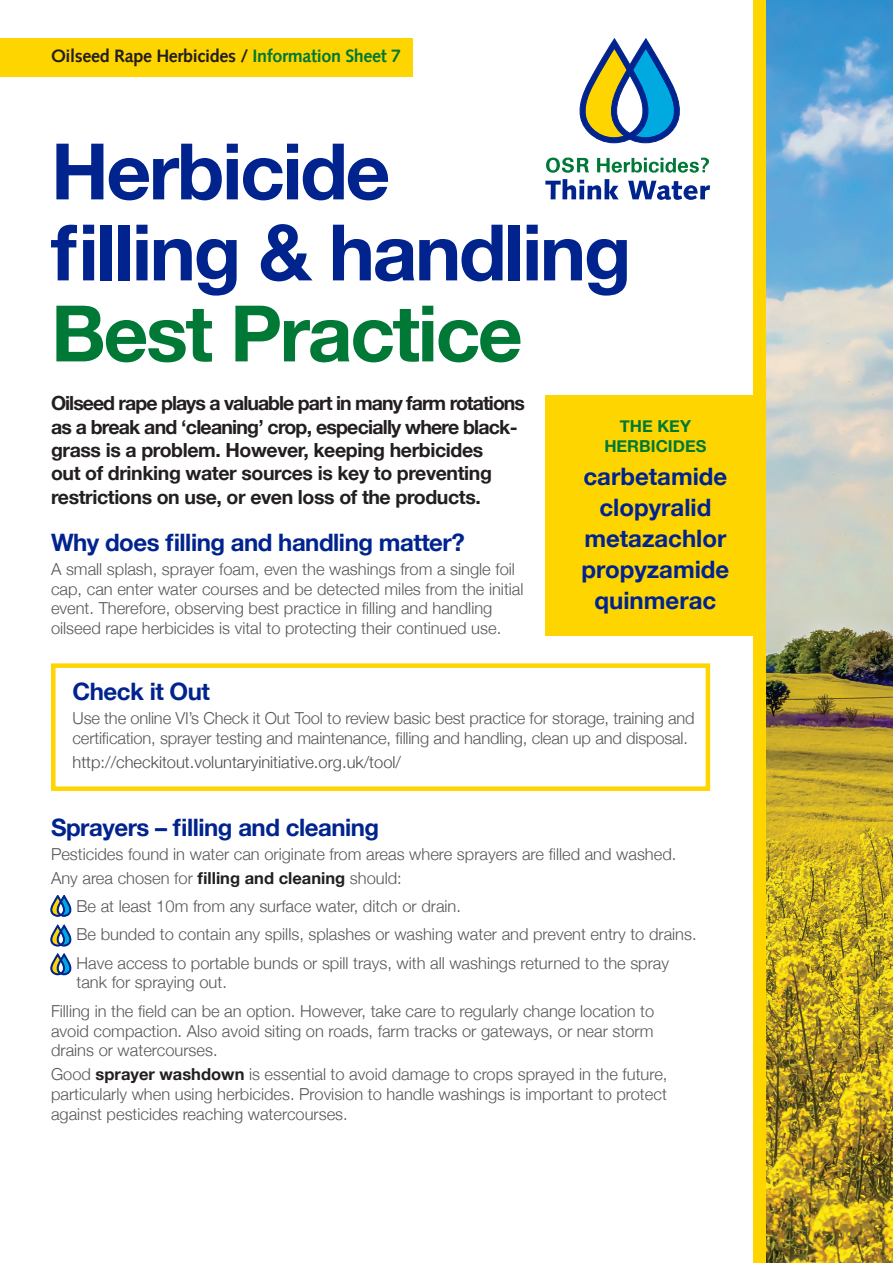
<style>
.page{position:relative;width:893px;height:1263px;background:#fff}
.page>*{position:absolute;margin:0;border:0;box-sizing:border-box;transform-origin:0 0}
.t1{font:700 78px/81px "Helvetica Neue";letter-spacing:-.03em;color:#00238e}
.t2{font:700 78px "Helvetica Neue";letter-spacing:-.03em;color:#007836}
.t3{font:700 24px "Helvetica Neue";letter-spacing:-.02em;color:#00238e}
.t4{font:700 24px "Helvetica Neue";color:#00238e}
.t5{font:700 19.5px/23.4px "Helvetica Neue";letter-spacing:-.02em;color:#231f20}
.t6{font:700 18px "Syntax";letter-spacing:-.02em;color:#231f20}
.t7{font:300 16.5px/19.8px "Helvetica Neue";color:#57585a}
.t8{font:300 16.5px "Helvetica Neue";color:#4b4c4d}
.t9{font:700 16.5px/19.8px "Helvetica Neue";color:#007836;text-align:center}
.s1{color:#007836}
.s2{font-weight:700;color:#231f20}
</style>
<div class="page">
<img style="left:765px;top:0;width:128px;height:1263px">
<div style="left:0;top:38px;width:412px;height:39px;background:#ffd500"></div>
<div style="left:51px;top:663px;width:659px;height:128px;border:4px solid #ffd500"></div>
<svg style="left:579px;top:38px;width:101px;height:105px"></svg>
<svg style="left:546px;top:157px;width:43px;height:16px"></svg>
<svg style="left:597px;top:158px;width:112px;height:15px"></svg>
<svg style="left:545px;top:179px;width:74px;height:20px"></svg>
<svg style="left:628px;top:181px;width:82px;height:19px"></svg>
<div style="left:753px;top:0;width:12px;height:1263px;background:#ffd500"></div>
<div style="left:545px;top:395px;width:220px;height:241px;background:#ffd500"></div>
<svg style="left:50px;top:895px;width:22px;height:21px"></svg>
<svg style="left:50px;top:925px;width:22px;height:21px"></svg>
<svg style="left:50px;top:954px;width:22px;height:21px"></svg>
<p class="t6" style="left:51px;top:46px;width:352px">Oilseed Rape Herbicides / <span class="s1">Information Sheet 7</span></p>
<p class="t1" style="left:51px;top:133px;width:582px">Herbicide<br>filling &amp; handling</p>
<p class="t2" style="left:51px;top:272px;width:473px">Best Practice</p>
<p class="t5" style="left:51px;top:392px;width:475px">Oilseed rape plays a valuable part in many farm rotations as a break and ‘cleaning’ crop, especially where black&shy;grass is a problem. However, keeping herbicides<br>out of drinking water sources is key to preventing restrictions on use, or even loss of the products.</p>
<p class="t3" style="left:51px;top:523px;width:415px">Why does filling and handling matter?</p>
<p class="t7" style="left:51px;top:558px;width:474px">A small splash, sprayer foam, even the washings from a single foil cap, can enter water courses and be detected miles from the initial event. Therefore, observing best practice in filling and handling oilseed rape herbicides is vital to protecting their continued use.</p>
<p class="t9" style="left:604px;top:417px;width:104px">THE KEY<br>HERBICIDES</p>
<p class="t4" style="left:583px;top:458px;width:145px">carbetamide</p>
<p class="t4" style="left:599px;top:489px;width:113px">clopyralid</p>
<p class="t4" style="left:584px;top:520px;width:144px">metazachlor</p>
<p class="t4" style="left:581px;top:551px;width:149px">propyzamide</p>
<p class="t4" style="left:595px;top:581px;width:123px">quinmerac</p>
<p class="t3" style="left:73px;top:673px;width:139px">Check it Out</p>
<p class="t7" style="left:73px;top:707px;width:624px">Use the online VI’s Check it Out Tool to review basic best practice for storage, training and certification, sprayer testing and maintenance, filling and handling, clean up and disposal.</p>
<p class="t8" style="left:73px;top:749px;width:330px">http://checkitout.voluntaryinitiative.org.uk/tool/</p>
<p class="t3" style="left:51px;top:808px;width:330px">Sprayers – filling and cleaning</p>
<p class="t7" style="left:51px;top:843px;width:627px">Pesticides found in water can originate from areas where sprayers are filled and washed.</p>
<p class="t7" style="left:51px;top:867px;width:352px">Any area chosen for <span class="s2">filling and cleaning</span> should:</p>
<p class="t7" style="left:77px;top:895px;width:386px">Be at least 10m from any surface water, ditch or drain.</p>
<p class="t7" style="left:77px;top:923px;width:622px">Be bunded to contain any spills, splashes or washing water and prevent entry to drains.</p>
<p class="t7" style="left:77px;top:952px;width:594px">Have access to portable bunds or spill trays, with all washings returned to the spray tank for spraying out.</p>
<p class="t7" style="left:51px;top:1000px;width:605px;text-align:justify">Filling in the field can be an option. However, take care to regularly change location to avoid compaction. Also avoid siting on roads, farm tracks or gateways, or near storm drains or watercourses.</p>
<p class="t7" style="left:51px;top:1063px;width:618px;text-align:justify">Good <span class="s2">sprayer washdown</span> is essential to avoid damage to crops sprayed in the future, particularly when using herbicides. Provision to handle washings is important to protect against pesticides reaching watercourses.</p>
</div>
